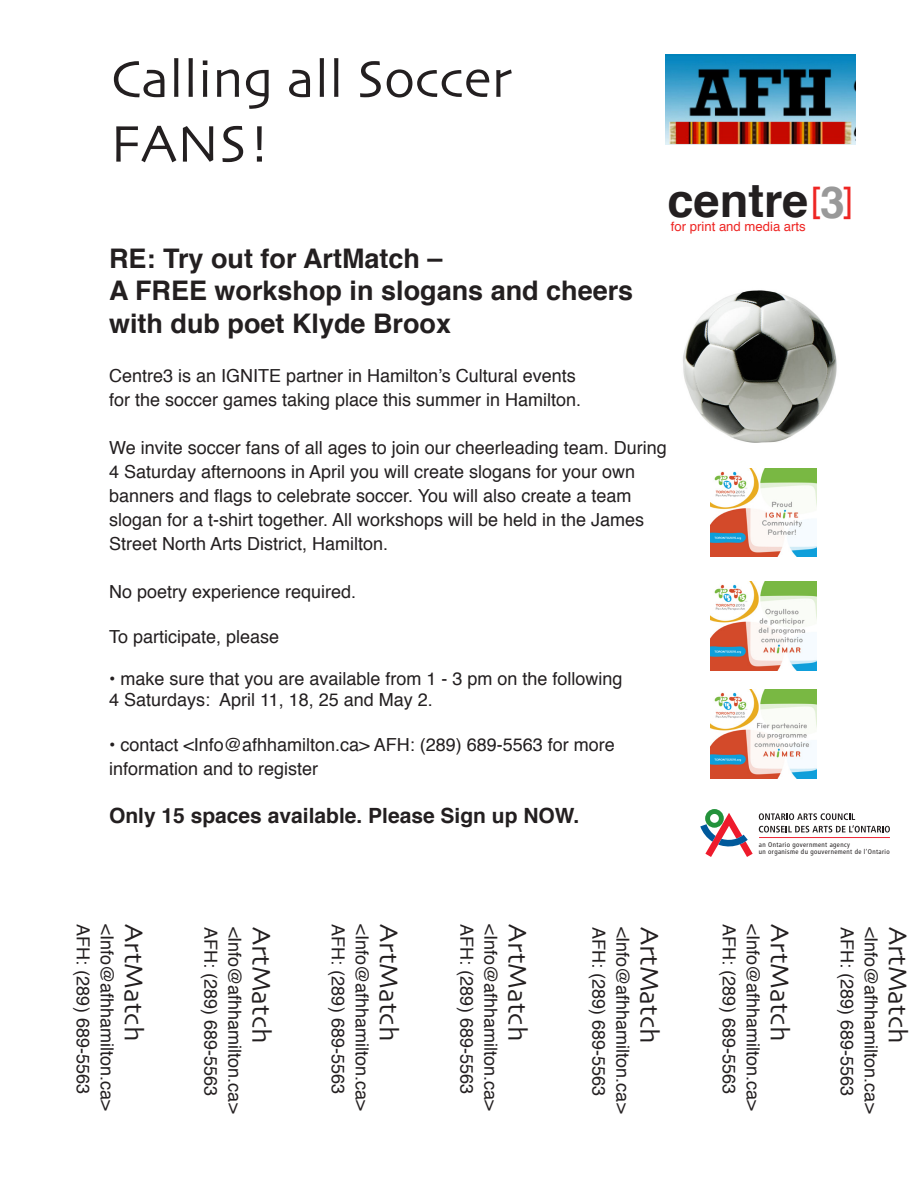
<style>
.page{position:relative;width:918px;height:1188px;background:#fff}
.page>*{position:absolute;margin:0;border:0;box-sizing:border-box;transform-origin:0 0}
.t1{font:54px/64.8px "Skia";color:#231f20}
.t2{font:700 46.35px "Helvetica";color:#231f20}
.t3{font:35.25px "Helvetica";color:#ee2523}
.t4{font:700 27px "Helvetica";color:#231f20}
.t5{font:27px "Skia";color:#231f20}
.t6{font:700 21px "Helvetica";color:#231f20}
.t7{font:18px/24px "Helvetica";color:#231f20}
.t8{font:12.9px "Helvetica";color:#ee2523}
.t9{font:condensed 6.9px/7.9px "Frutiger";letter-spacing:.055em;color:#231f20}
.s1{font-size:43.95px;color:#999}
</style>
<div class="page">
<img style="left:711px;top:468px;width:106px;height:89px">
<img style="left:711px;top:582px;width:106px;height:88px">
<img style="left:711px;top:690px;width:106px;height:88px">
<img style="left:683px;top:290px;width:154px;height:153px">
<img style="left:665px;top:54px;width:190px;height:91px">
<svg style="left:700px;top:809px;width:53px;height:48px"></svg>
<svg style="left:759px;top:813px;width:131px;height:20px"></svg>
<hr style="left:759px;top:837px;width:131px;height:1px;background:#ee1b2c">
<p class="t1" style="left:110px;top:50px;width:404px">Calling all Soccer<br>FANS!</p>
<p class="t2" style="left:667px;top:163px;width:179px">centre <span class="s1">3</span></p>
<p class="t8" style="left:671px;top:216px;width:137px">for print and media arts</p>
<p class="t3" style="left:811px;top:172px;width:11px">[</p>
<p class="t4" style="left:109px;top:237px;width:335px">RE: Try out for ArtMatch –</p>
<p class="t4" style="left:109px;top:269px;width:526px">A FREE workshop in slogans and cheers</p>
<p class="t4" style="left:109px;top:302px;width:344px">with dub poet Klyde Broox</p>
<p class="t7" style="left:109px;top:364px;width:468px">Centre3 is an IGNITE partner in Hamilton’s Cultural events</p>
<p class="t7" style="left:109px;top:388px;width:474px">for the soccer games taking place this summer in Hamilton.</p>
<p class="t7" style="left:109px;top:436px;width:559px">We invite soccer fans of all ages to join our cheerleading team. During 4 Saturday afternoons in April you will create slogans for your own banners and flags to celebrate soccer. You will also create a team slogan for a t-shirt together. All workshops will be held in the James Street North Arts District, Hamilton.</p>
<p class="t7" style="left:109px;top:580px;width:249px">No poetry experience required.</p>
<p class="t7" style="left:109px;top:625px;width:172px">To participate, please</p>
<p class="t7" style="left:109px;top:667px;width:515px">• make sure that you are available from 1 - 3 pm on the following</p>
<p class="t7" style="left:109px;top:688px;width:325px">4 Saturdays: April 11, 18, 25 and May 2.</p>
<p class="t7" style="left:109px;top:733px;width:507px">• contact &lt;Info@afhhamilton.ca&gt; AFH: (289) 689-5563 for more information and to register</p>
<p class="t6" style="left:109px;top:799px;width:472px">Only 15 spaces available. Please Sign up NOW.</p>
<p class="t9" style="left:759px;top:840px;width:133px">an Ontario government agency<br>un organisme du gouvernement de l’Ontario</p>
<p class="t7" style="left:95px;top:924px;width:171px;rotate:90deg">AFH: (289) 689-5563</p>
<p class="t7" style="left:119px;top:924px;width:188px;rotate:90deg">&lt;Info@afhhamilton.ca&gt;</p>
<p class="t5" style="left:150px;top:924px;width:118px;rotate:90deg">ArtMatch</p>
<p class="t7" style="left:222px;top:927px;width:171px;rotate:90deg">AFH: (289) 689-5563</p>
<p class="t7" style="left:246px;top:927px;width:188px;rotate:90deg">&lt;Info@afhhamilton.ca&gt;</p>
<p class="t5" style="left:277px;top:927px;width:118px;rotate:90deg">ArtMatch</p>
<p class="t7" style="left:350px;top:924px;width:171px;rotate:90deg">AFH: (289) 689-5563</p>
<p class="t7" style="left:374px;top:924px;width:188px;rotate:90deg">&lt;Info@afhhamilton.ca&gt;</p>
<p class="t5" style="left:405px;top:924px;width:118px;rotate:90deg">ArtMatch</p>
<p class="t7" style="left:478px;top:924px;width:171px;rotate:90deg">AFH: (289) 689-5563</p>
<p class="t7" style="left:502px;top:924px;width:188px;rotate:90deg">&lt;Info@afhhamilton.ca&gt;</p>
<p class="t5" style="left:534px;top:924px;width:118px;rotate:90deg">ArtMatch</p>
<p class="t7" style="left:610px;top:927px;width:171px;rotate:90deg">AFH: (289) 689-5563</p>
<p class="t7" style="left:634px;top:927px;width:188px;rotate:90deg">&lt;Info@afhhamilton.ca&gt;</p>
<p class="t5" style="left:665px;top:927px;width:118px;rotate:90deg">ArtMatch</p>
<p class="t7" style="left:741px;top:924px;width:171px;rotate:90deg">AFH: (289) 689-5563</p>
<p class="t7" style="left:765px;top:924px;width:188px;rotate:90deg">&lt;Info@afhhamilton.ca&gt;</p>
<p class="t5" style="left:796px;top:924px;width:118px;rotate:90deg">ArtMatch</p>
<p class="t7" style="left:859px;top:927px;width:171px;rotate:90deg">AFH: (289) 689-5563</p>
<p class="t7" style="left:883px;top:927px;width:188px;rotate:90deg">&lt;Info@afhhamilton.ca&gt;</p>
<p class="t5" style="left:914px;top:927px;width:118px;rotate:90deg">ArtMatch</p>
</div>
